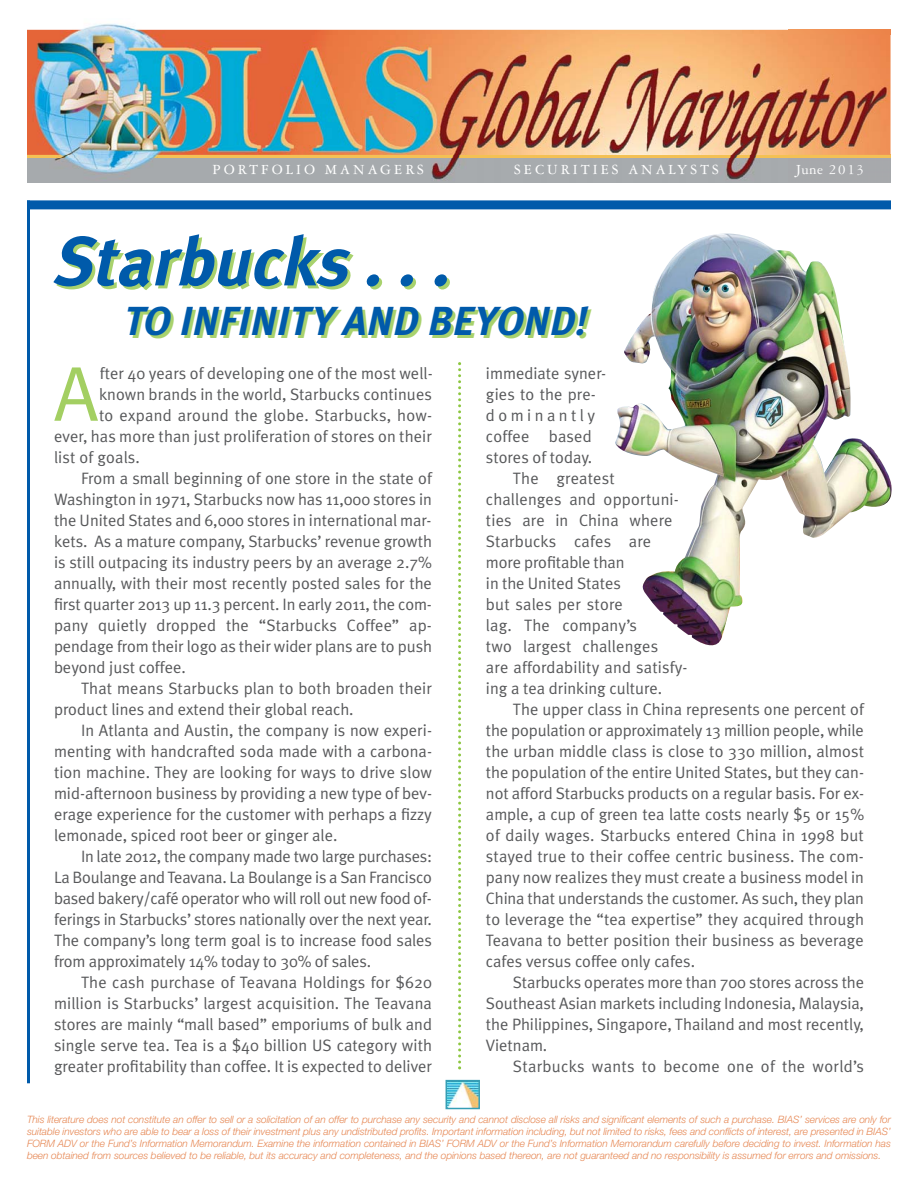
<style>
.page{position:relative;width:918px;height:1188px;background:#fff}
.page>*{position:absolute;margin:0;border:0;box-sizing:border-box;transform-origin:0 0}
.t1{font:77.7px "Meta Plus Normal";color:#a3cf62}
.t2{font:italic 700 69px "Meta Plus";color:#005aaa}
.t3{font:italic 700 40.5px "Meta Plus";color:#005aaa}
.t4{font:16.5px "Meta Plus Normal";color:#58595b}
.t5{font:16.5px "Meta Plus Normal";letter-spacing:.02em;color:#58595b}
.t6{font:16.5px "Meta Plus Normal";letter-spacing:.21em;color:#58595b}
.t7{font:15px "American Garamond BT";letter-spacing:.2em;color:#fff}
.t8{font:15px "American Garamond BT";letter-spacing:.07em;color:#fff}
.t9{font:italic 300 10.2px/12px "Helvetica Neue";letter-spacing:-.005em;color:#e68652;text-align:justify}
</style>
<div class="page">
<hr style="left:788px;top:30px;width:103px;height:4px;background:#ef8f53">
<img style="left:788px;top:34px;width:103px;height:149px">
<img style="left:890px;top:34px;width:1px;height:123px">
<img style="left:27px;top:155px;width:394px;height:28px">
<img style="left:27px;top:24px;width:761px;height:131px">
<img style="left:421px;top:34px;width:367px;height:149px">
<img style="left:449px;top:1083px;width:28px;height:23px">
<div style="left:446px;top:1080px;width:34px;height:29px;border:2px solid #359eb4"></div>
<img style="left:615px;top:233px;width:277px;height:413px">
<div style="left:27px;top:200px;width:864px;height:9px;background:#005aaa"></div>
<svg style="left:458px;top:362px;width:3px;height:707px"></svg>
<hr style="left:27px;top:200px;width:3px;height:883px;background:#005aaa">
<p class="t7" style="left:212px;top:163px;width:213px">PORTFOLIO MANAGERS</p>
<p class="t7" style="left:514px;top:163px;width:206px">SECURITIES ANALYSTS</p>
<p class="t8" style="left:795px;top:163px;width:70px">June 2013</p>
<h2 class="t2" style="left:51px;top:234px;width:413px">Starbucks ...</h2>
<h3 class="t3" style="left:122px;top:305px;width:473px">TO INFINITY AND BEYOND!</h3>
<h1 class="t1" style="left:54px;top:364px;width:46px">A</h1>
<p class="t4" style="left:100px;top:367px;width:335px">fter 40 years of developing one of the most well-</p>
<p class="t4" style="left:99px;top:388px;width:334px">known brands in the world, Starbucks continues</p>
<p class="t5" style="left:99px;top:409px;width:335px">to expand around the globe. Starbucks, how-</p>
<p class="t4" style="left:54px;top:430px;width:380px">ever, has more than just proliferation of stores on their</p>
<p class="t4" style="left:54px;top:451px;width:88px">list of goals.</p>
<p class="t4" style="left:81px;top:472px;width:352px">From a small beginning of one store in the state of</p>
<p class="t4" style="left:54px;top:493px;width:380px">Washington in 1971, Starbucks now has 11,000 stores in</p>
<p class="t4" style="left:54px;top:514px;width:379px">the United States and 6,000 stores in international mar-</p>
<p class="t4" style="left:54px;top:535px;width:380px">kets. As a mature company, Starbucks’ revenue growth</p>
<p class="t4" style="left:54px;top:556px;width:380px">is still outpacing its industry peers by an average 2.7%</p>
<p class="t4" style="left:54px;top:577px;width:379px">annually, with their most recently posted sales for the</p>
<p class="t4" style="left:54px;top:598px;width:379px">first quarter 2013 up 11.3 percent. In early 2011, the com-</p>
<p class="t4" style="left:54px;top:619px;width:379px">pany quietly dropped the “Starbucks Coffee” ap-</p>
<p class="t4" style="left:54px;top:640px;width:380px">pendage from their logo as their wider plans are to push</p>
<p class="t4" style="left:54px;top:661px;width:133px">beyond just coffee.</p>
<p class="t4" style="left:81px;top:682px;width:353px">That means Starbucks plan to both broaden their</p>
<p class="t4" style="left:54px;top:703px;width:301px">product lines and extend their global reach.</p>
<p class="t4" style="left:81px;top:724px;width:353px">In Atlanta and Austin, the company is now experi-</p>
<p class="t4" style="left:54px;top:745px;width:380px">menting with handcrafted soda made with a carbona-</p>
<p class="t4" style="left:54px;top:766px;width:380px">tion machine. They are looking for ways to drive slow</p>
<p class="t4" style="left:54px;top:787px;width:380px">mid-afternoon business by providing a new type of bev-</p>
<p class="t4" style="left:54px;top:808px;width:379px">erage experience for the customer with perhaps a fizzy</p>
<p class="t4" style="left:54px;top:829px;width:285px">lemonade, spiced root beer or ginger ale.</p>
<p class="t4" style="left:81px;top:850px;width:353px">In late 2012, the company made two large purchases:</p>
<p class="t4" style="left:54px;top:871px;width:380px">La Boulange and Teavana. La Boulange is a San Francisco</p>
<p class="t4" style="left:54px;top:892px;width:379px">based bakery/café operator who will roll out new food of-</p>
<p class="t4" style="left:54px;top:913px;width:380px">ferings in Starbucks’ stores nationally over the next year.</p>
<p class="t4" style="left:54px;top:934px;width:380px">The company’s long term goal is to increase food sales</p>
<p class="t4" style="left:54px;top:955px;width:319px">from approximately 14% today to 30% of sales.</p>
<p class="t4" style="left:81px;top:976px;width:353px">The cash purchase of Teavana Holdings for $620</p>
<p class="t4" style="left:54px;top:997px;width:379px">million is Starbucks’ largest acquisition. The Teavana</p>
<p class="t4" style="left:54px;top:1018px;width:380px">stores are mainly “mall based” emporiums of bulk and</p>
<p class="t4" style="left:54px;top:1039px;width:379px">single serve tea. Tea is a $40 billion US category with</p>
<p class="t4" style="left:54px;top:1060px;width:380px">greater profitability than coffee. It is expected to deliver</p>
<p class="t4" style="left:486px;top:367px;width:122px">immediate syner-</p>
<p class="t4" style="left:486px;top:388px;width:111px">gies to the pre-</p>
<p class="t6" style="left:486px;top:409px;width:111px">dominantly</p>
<p class="t4" style="left:486px;top:430px;width:107px">coffee based</p>
<p class="t4" style="left:486px;top:451px;width:108px">stores of today.</p>
<p class="t4" style="left:513px;top:472px;width:103px">The greatest</p>
<p class="t4" style="left:486px;top:493px;width:194px">challenges and opportuni-</p>
<p class="t4" style="left:486px;top:514px;width:188px">ties are in China where</p>
<p class="t4" style="left:486px;top:535px;width:167px">Starbucks cafes are</p>
<p class="t4" style="left:486px;top:556px;width:140px">more profitable than</p>
<p class="t4" style="left:486px;top:577px;width:136px">in the United States</p>
<p class="t4" style="left:486px;top:598px;width:138px">but sales per store</p>
<p class="t4" style="left:486px;top:619px;width:153px">lag. The company’s</p>
<p class="t4" style="left:486px;top:640px;width:174px">two largest challenges</p>
<p class="t4" style="left:486px;top:661px;width:203px">are affordability and satisfy-</p>
<p class="t4" style="left:486px;top:682px;width:178px">ing a tea drinking culture.</p>
<p class="t4" style="left:513px;top:703px;width:353px">The upper class in China represents one percent of</p>
<p class="t4" style="left:486px;top:724px;width:379px">the population or approximately 13 million people, while</p>
<p class="t4" style="left:486px;top:745px;width:380px">the urban middle class is close to 330 million, almost</p>
<p class="t4" style="left:486px;top:766px;width:379px">the population of the entire United States, but they can-</p>
<p class="t4" style="left:486px;top:787px;width:380px">not afford Starbucks products on a regular basis. For ex-</p>
<p class="t4" style="left:486px;top:808px;width:380px">ample, a cup of green tea latte costs nearly $5 or 15%</p>
<p class="t4" style="left:486px;top:829px;width:379px">of daily wages. Starbucks entered China in 1998 but</p>
<p class="t4" style="left:486px;top:850px;width:379px">stayed true to their coffee centric business. The com-</p>
<p class="t4" style="left:486px;top:871px;width:380px">pany now realizes they must create a business model in</p>
<p class="t4" style="left:486px;top:892px;width:380px">China that understands the customer. As such, they plan</p>
<p class="t4" style="left:486px;top:913px;width:379px">to leverage the “tea expertise” they acquired through</p>
<p class="t4" style="left:486px;top:934px;width:379px">Teavana to better position their business as beverage</p>
<p class="t4" style="left:486px;top:955px;width:211px">cafes versus coffee only cafes.</p>
<p class="t4" style="left:513px;top:976px;width:353px">Starbucks operates more than 700 stores across the</p>
<p class="t4" style="left:486px;top:997px;width:380px">Southeast Asian markets including Indonesia, Malaysia,</p>
<p class="t4" style="left:486px;top:1018px;width:379px">the Philippines, Singapore, Thailand and most recently,</p>
<p class="t4" style="left:486px;top:1039px;width:63px">Vietnam.</p>
<p class="t5" style="left:513px;top:1060px;width:352px">Starbucks wants to become one of the world’s</p>
<p class="t9" style="left:27px;top:1114px;width:866px">This literature does not constitute an offer to sell or a solicitation of an offer to purchase any security and cannot disclose all risks and significant elements of such a purchase. BIAS’ services are only for suitable investors who are able to bear a loss of their investment plus any undistributed profits. Important information including, but not limited to risks, fees and conflicts of interest, are presented in BIAS’ FORM ADV or the Fund’s Information Memorandum. Examine the information contained in BIAS’ FORM ADV or the Fund’s Information Memorandum carefully before deciding to invest. Information has been obtained from sources believed to be reliable, but its accuracy and completeness, and the opinions based thereon, are not guaranteed and no responsibility is assumed for errors and omissions.</p>
</div>
